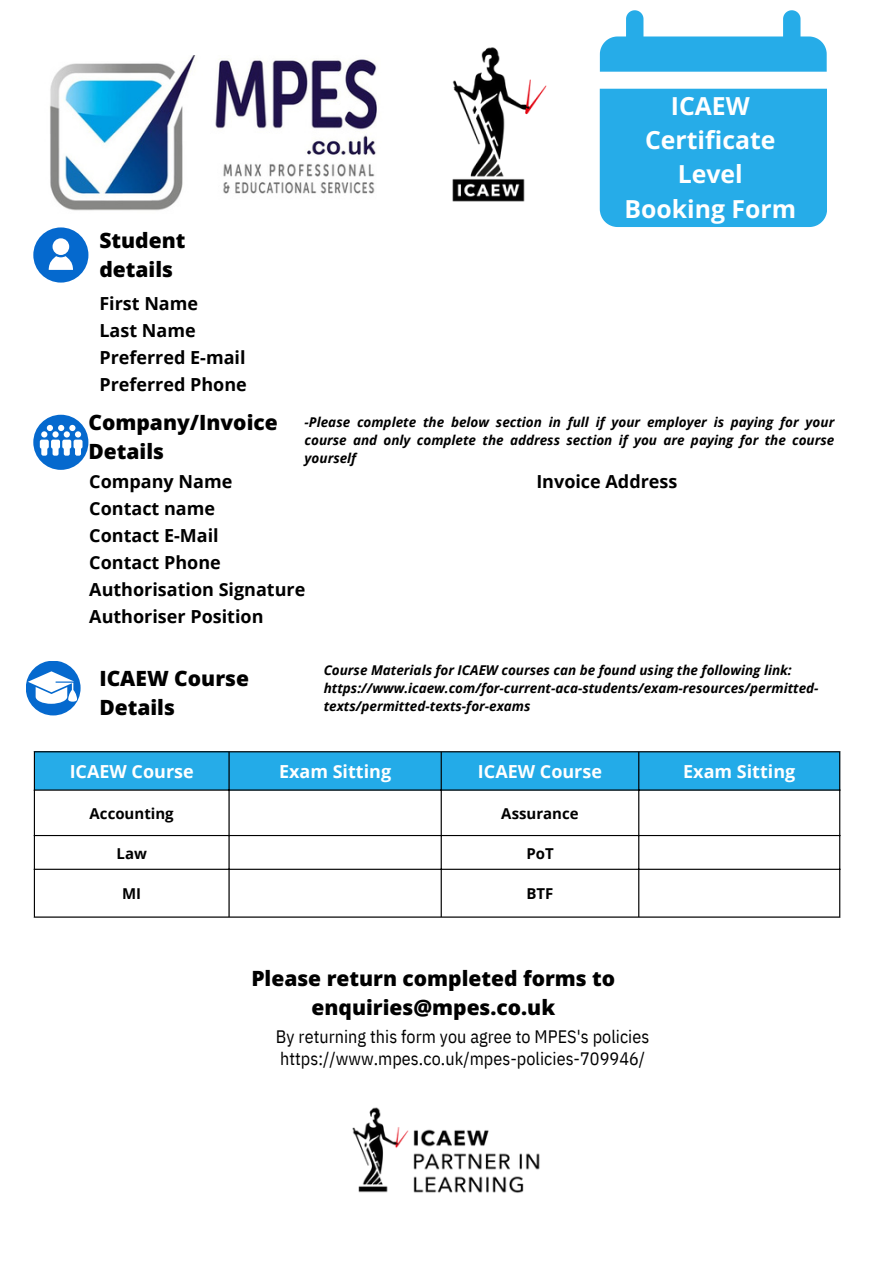
<style>
.page{position:relative;width:893px;height:1264px;background:#fff}
.page>*{position:absolute;margin:0;border:0;box-sizing:border-box;transform-origin:0 0}
.t1{font:700 24.75px/34.3px "Open Sans";color:#fff;text-align:center}
.t2{font:800 21px/29.2px "Open Sans";color:#000}
.t3{font:700 18px/27px "Open Sans";color:#000}
.t4{font:18px/21.3px "IBM Plex Sans Cond";letter-spacing:.005em;color:#000}
.t5{font:700 18px "Open Sans";color:#fff}
.t6{font:700 15px "Open Sans";color:#000}
.t7{font:italic 700 13.5px/18px "Open Sans";color:#000;text-align:justify}
</style>
<div class="page">
<img style="left:352px;top:1107px;width:188px;height:86px">
<svg style="left:33px;top:415px;width:55px;height:55px"></svg>
<div style="left:26px;top:660px;width:55px;height:55px;background:#0569ce;border-radius:50%"></div>
<svg style="left:28px;top:671px;width:49px;height:32px"></svg>
<svg style="left:33px;top:227px;width:55px;height:55px"></svg>
<div style="left:600px;top:89px;width:227px;height:138px;background:#26ace8"></div>
<svg style="left:600px;top:10px;width:226px;height:62px"></svg>
<img style="left:50px;top:56px;width:327px;height:155px">
<img style="left:452px;top:47px;width:95px;height:155px">
<div style="left:34px;top:751px;width:195px;height:39px;background:#26ace8"></div>
<div style="left:229px;top:752px;width:610px;height:37px;background:#23abe8"></div>
<hr style="left:34px;top:752px;width:1px;height:164px;background:#000">
<hr style="left:228px;top:752px;width:1px;height:164px;background:#000">
<hr style="left:440px;top:752px;width:2px;height:164px;background:#000">
<hr style="left:638px;top:752px;width:1px;height:164px;background:#000">
<hr style="left:839px;top:752px;width:1px;height:164px;background:#000">
<hr style="left:34px;top:751px;width:806px;height:1px;background:#000">
<hr style="left:34px;top:789px;width:806px;height:1px;background:#000">
<hr style="left:34px;top:835px;width:806px;height:1px;background:#000">
<hr style="left:34px;top:868px;width:806px;height:1px;background:#000">
<hr style="left:34px;top:916px;width:806px;height:1px;background:#000">
<p class="t2" style="left:99px;top:225px;width:87px">Student details</p>
<p class="t3" style="left:99px;top:290px;width:100px">First Name</p>
<p class="t3" style="left:99px;top:317px;width:149px">Last Name<br>Preferred E-mail<br>Preferred Phone</p>
<p class="t2" style="left:88px;top:407px;width:191px">Company/Invoice<br>Details</p>
<p class="t1" style="left:624px;top:88px;width:173px">ICAEW<br>Certificate<br>Level<br>Booking Form</p>
<p class="t7" style="left:304px;top:413px;width:531px">-Please complete the below section in full if your employer is paying for your course and only complete the address section if you are paying for the course yourself</p>
<p class="t3" style="left:89px;top:467px;width:144px">Company Name</p>
<p class="t3" style="left:89px;top:494px;width:127px">Contact name</p>
<p class="t3" style="left:89px;top:521px;width:131px">Contact E-Mail</p>
<p class="t3" style="left:89px;top:548px;width:218px">Contact Phone<br>Authorisation Signature</p>
<p class="t3" style="left:89px;top:602px;width:176px">Authoriser Position</p>
<p class="t2" style="left:99px;top:663px;width:151px">ICAEW Course<br>Details</p>
<p class="t3" style="left:536px;top:467px;width:143px">Invoice Address</p>
<p class="t7" style="left:324px;top:660px;width:469px">Course Materials for ICAEW courses can be found using the following link:</p>
<p class="t7" style="left:324px;top:678px;width:496px">https://www.icaew.com/for-current-aca-students/exam-resources/permitted&shy;texts/permitted-texts-for-exams</p>
<p class="t5" style="left:70px;top:759px;width:125px">ICAEW Course</p>
<p class="t5" style="left:279px;top:759px;width:114px">Exam Sitting</p>
<p class="t5" style="left:478px;top:759px;width:125px">ICAEW Course</p>
<p class="t5" style="left:683px;top:759px;width:114px">Exam Sitting</p>
<p class="t6" style="left:90px;top:802px;width:86px">Accounting</p>
<p class="t6" style="left:501px;top:802px;width:79px">Assurance</p>
<p class="t6" style="left:116px;top:842px;width:32px">Law</p>
<p class="t6" style="left:526px;top:842px;width:29px">PoT</p>
<p class="t6" style="left:122px;top:883px;width:21px">MI</p>
<p class="t6" style="left:526px;top:883px;width:28px">BTF</p>
<p class="t2" style="left:251px;top:963px;width:365px;text-align:center">Please return completed forms to enquiries@mpes.co.uk</p>
<p class="t4" style="left:276px;top:1026px;width:375px">By returning this form you agree to MPES's policies https://www.mpes.co.uk/mpes-policies-709946/</p>
</div>
